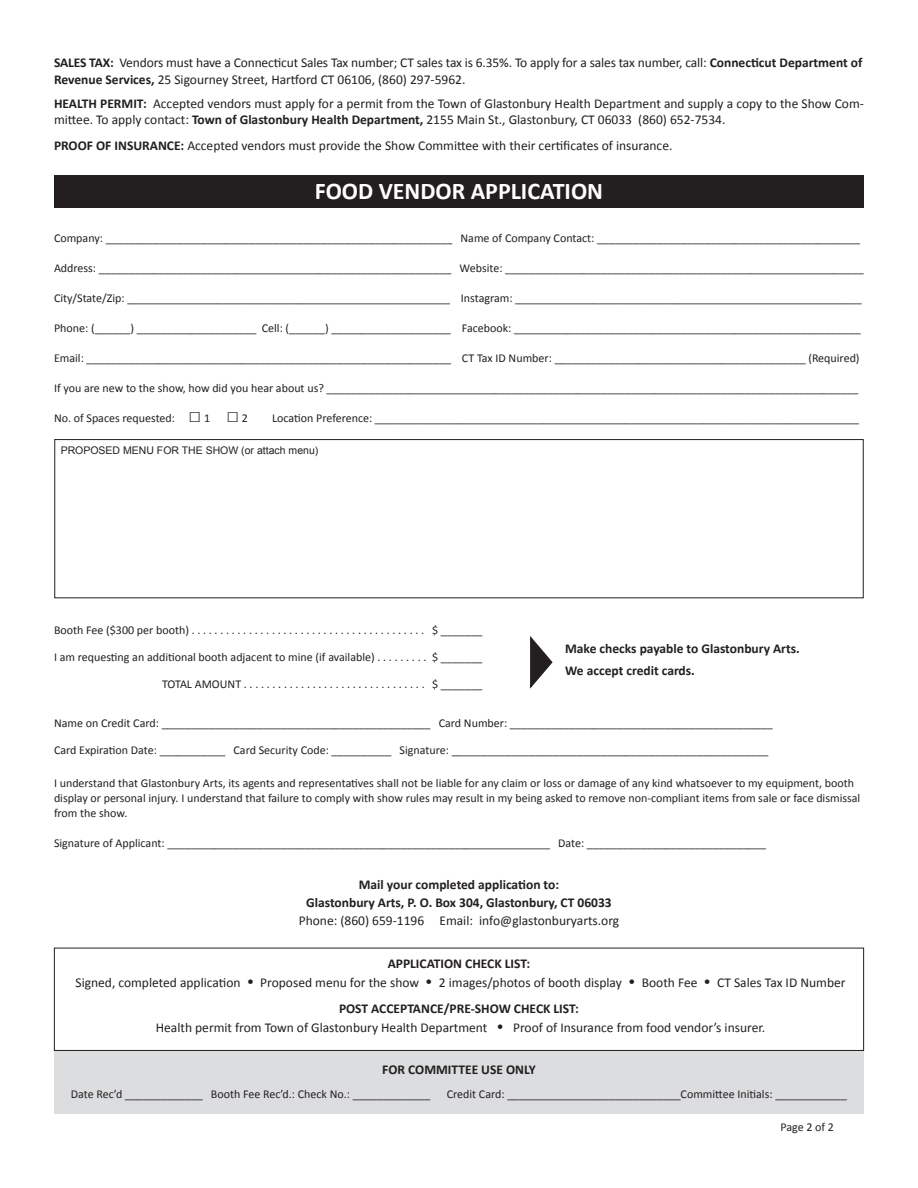
<style>
.page{position:relative;width:918px;height:1188px;background:#fff}
.page>*{position:absolute;margin:0;border:0;box-sizing:border-box;transform-origin:0 0}
.t1{font:700 24px "Calibri";color:#fff}
.t2{font:13.5px/16.5px "Calibri";color:#231f20}
.t3{font:700 13.5px "Calibri";color:#231f20}
.t4{font:12px/15px "Calibri";color:#231f20}
.t5{font:10.5px "Arial";color:#231f20}
.s1{font-weight:700}
.s2{font-size:21px}
.s3{font-family:"Adobe Garamond Pro";font-size:16.5px}
</style>
<div class="page">
<div style="left:54px;top:175px;width:810px;height:33px;background:#231f20"></div>
<div style="left:54px;top:1051px;width:810px;height:63px;background:#dcdddf"></div>
<div style="left:54px;top:948px;width:810px;height:103px;border:1px solid #231f20"></div>
<svg style="left:530px;top:636px;width:23px;height:53px"></svg>
<div style="left:54px;top:439px;width:810px;height:159px;border:1px solid #231f20"></div>
<p class="t2" style="left:54px;top:54px;width:810px"><span class="s1">SALES TAX:</span> Vendors must have a Connecticut Sales Tax number; CT sales tax is 6.35%. To apply for a sales tax number, call: <span class="s1">Connecticut Department of<br>Revenue Services,</span> 25 Sigourney Street, Hartford CT 06106, (860) 297-5962.</p>
<p class="t2" style="left:54px;top:95px;width:811px"><span class="s1">HEALTH PERMIT:</span> Accepted vendors must apply for a permit from the Town of Glastonbury Health Department and supply a copy to the Show Com&shy;mittee. To apply contact: <span class="s1">Town of Glastonbury Health Department,</span> 2155 Main St., Glastonbury, CT 06033 (860) 652-7534.</p>
<p class="t2" style="left:54px;top:137px;width:620px"><span class="s1">PROOF OF INSURANCE:</span> Accepted vendors must provide the Show Committee with their certificates of insurance.</p>
<p class="t1" style="left:315px;top:176px;width:290px">FOOD VENDOR APPLICATION</p>
<p class="t4" style="left:54px;top:231px;width:808px">Company: __________________________________________________________ Name of Company Contact: ____________________________________________</p>
<p class="t4" style="left:54px;top:261px;width:811px">Address: ___________________________________________________________ Website: ____________________________________________________________</p>
<p class="t4" style="left:54px;top:291px;width:809px">City/State/Zip: ______________________________________________________ Instagram: __________________________________________________________</p>
<p class="t4" style="left:54px;top:321px;width:808px">Phone: (______) ____________________ Cell: (______) ____________________ Facebook: __________________________________________________________</p>
<p class="t4" style="left:54px;top:351px;width:807px">Email: _____________________________________________________________ CT Tax ID Number: __________________________________________ (Required)</p>
<p class="t4" style="left:54px;top:381px;width:806px">If you are new to the show, how did you hear about us? _________________________________________________________________________________________</p>
<p class="t4" style="left:54px;top:411px;width:195px">No. of Spaces requested: <span class="s2">□</span> 1 <span class="s2">□</span> 2</p>
<p class="t4" style="left:272px;top:411px;width:588px">Location Preference: _________________________________________________________________________________</p>
<p class="t5" style="left:61px;top:443px;width:259px">PROPOSED MENU FOR THE SHOW (or attach menu)</p>
<p class="t4" style="left:54px;top:622px;width:430px">Booth Fee ($300 per booth) . . . . . . . . . . . . . . . . . . . . . . . . . . . . . . . . . . . . . . . . . $ _______</p>
<p class="t4" style="left:54px;top:649px;width:430px">I am requesting an additional booth adjacent to mine (if available) . . . . . . . . . $ _______</p>
<p class="t4" style="left:162px;top:676px;width:322px">TOTAL AMOUNT . . . . . . . . . . . . . . . . . . . . . . . . . . . . . . . . $ _______</p>
<p class="t3" style="left:565px;top:640px;width:236px">Make checks payable to Glastonbury Arts.</p>
<p class="t3" style="left:565px;top:662px;width:131px">We accept credit cards.</p>
<p class="t4" style="left:54px;top:715px;width:720px">Name on Credit Card: _____________________________________________ Card Number: ____________________________________________</p>
<p class="t4" style="left:54px;top:742px;width:716px">Card Expiration Date: ___________ Card Security Code: __________ Signature: _____________________________________________________</p>
<p class="t4" style="left:54px;top:775px;width:808px">I understand that Glastonbury Arts, its agents and representatives shall not be liable for any claim or loss or damage of any kind whatsoever to my equipment, booth display or personal injury. I understand that failure to comply with show rules may result in my being asked to remove non-compliant items from sale or face dismissal from the show.</p>
<p class="t4" style="left:54px;top:835px;width:714px">Signature of Applicant: ________________________________________________________________ Date: ______________________________</p>
<p class="t3" style="left:359px;top:876px;width:202px">Mail your completed application to:</p>
<p class="t3" style="left:306px;top:894px;width:307px">Glastonbury Arts, P. O. Box 304, Glastonbury, CT 06033</p>
<p class="t2" style="left:299px;top:912px;width:322px">Phone: (860) 659-1196 Email: info@glastonburyarts.org</p>
<p class="t3" style="left:388px;top:954px;width:144px">APPLICATION CHECK LIST:</p>
<p class="t2" style="left:76px;top:975px;width:772px">Signed, completed application <span class="s3">•</span> Proposed menu for the show <span class="s3">•</span> 2 images/photos of booth display <span class="s3">•</span> Booth Fee <span class="s3">•</span> CT Sales Tax ID Number</p>
<p class="t3" style="left:339px;top:999px;width:241px">POST ACCEPTANCE/PRE-SHOW CHECK LIST:</p>
<p class="t2" style="left:156px;top:1020px;width:611px">Health permit from Town of Glastonbury Health Department <span class="s3">•</span> Proof of Insurance from food vendor’s insurer.</p>
<p class="t3" style="left:382px;top:1061px;width:155px">FOR COMMITTEE USE ONLY</p>
<p class="t4" style="left:71px;top:1086px;width:361px">Date Rec’d _____________ Booth Fee Rec’d.: Check No.: _____________</p>
<p class="t4" style="left:447px;top:1086px;width:402px">Credit Card: _____________________________Committee Initials: ____________</p>
<p class="t4" style="left:781px;top:1119px;width:55px">Page 2 of 2</p>
</div>
